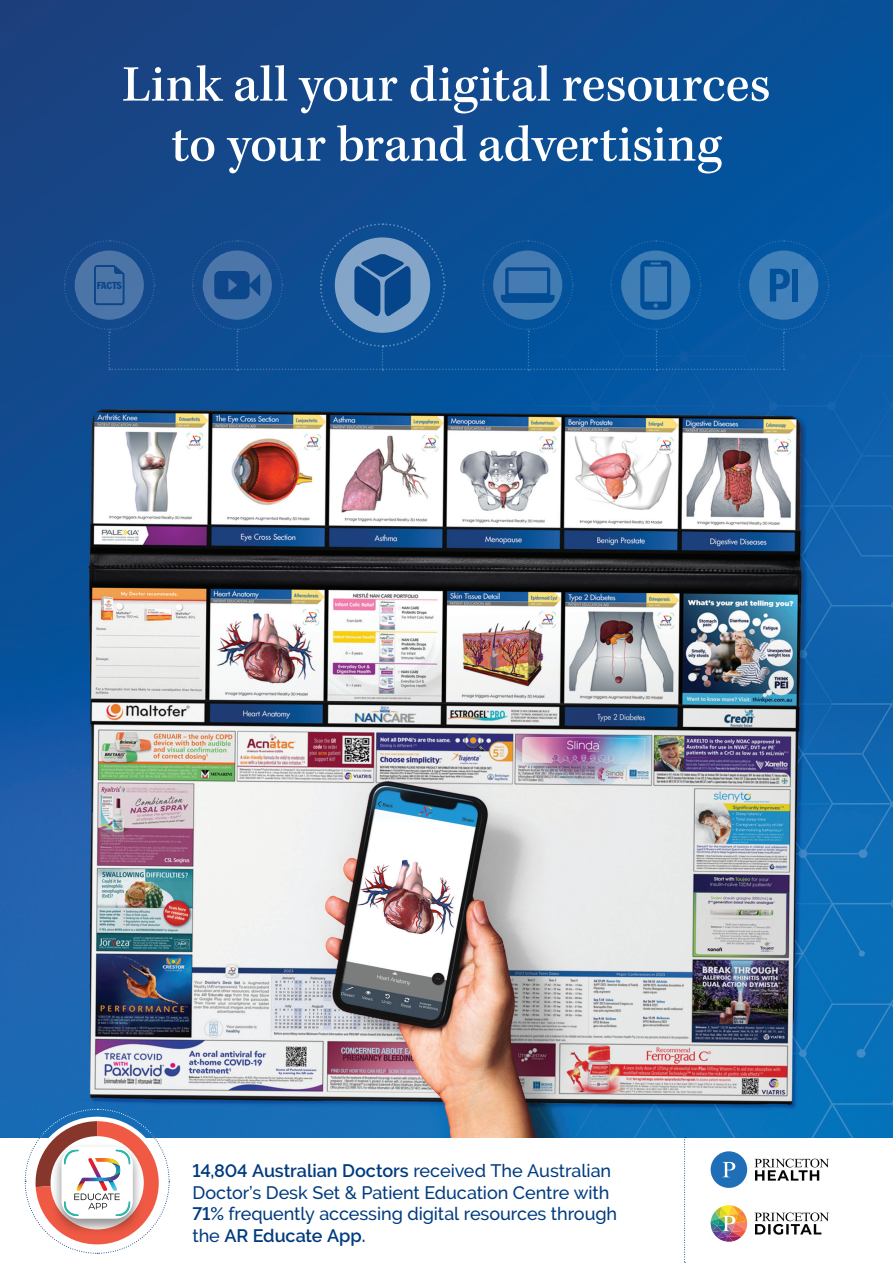
<style>
.page{position:relative;width:893px;height:1263px;background:#fff}
.page>*{position:absolute;margin:0;border:0;box-sizing:border-box;transform-origin:0 0}
.t1{font:500 52.5px/60px "Kepler Std";letter-spacing:-.005em;color:#fff;text-align:center}
.t2{font:500 18px/21.6px "Raleway";letter-spacing:-.005em;color:#013b7f}
.t3{font:condensed 10.05px "Franklin Gothic BT";letter-spacing:-.03em;color:#013b7f}
.s1{font-weight:600}
</style>
<div class="page">
<img style="left:0;top:0;width:893px;height:1138px">
<svg style="left:63px;top:222px;width:767px;height:149px;background:#17599c"></svg>
<svg style="left:754px;top:1212px;width:75px;height:23px"></svg>
<svg style="left:711px;top:1205px;width:36px;height:37px"></svg>
<svg style="left:754px;top:1159px;width:75px;height:21px"></svg>
<div style="left:711px;top:1151px;width:36px;height:37px;background:#1f6fb8;border-radius:50%"></div>
<svg style="left:722px;top:1162px;width:13px;height:15px"></svg>
<svg style="left:684px;top:1137px;width:2px;height:126px"></svg>
<svg style="left:24px;top:1108px;width:146px;height:146px"></svg>
<h1 class="t1" style="left:122px;top:56px;width:650px">Link all your digital resources to your brand advertising</h1>
<p class="t3" style="left:97px;top:279px;width:27px">FACTS</p>
<p class="t2" style="left:192px;top:1160px;width:426px"><span class="s1">14,804 Australian Doctors</span> received The Australian Doctor’s Desk Set &amp; Patient Education Centre with <span class="s1">71%</span> frequently accessing digital resources through the <span class="s1">AR Educate App.</span></p>
</div>
